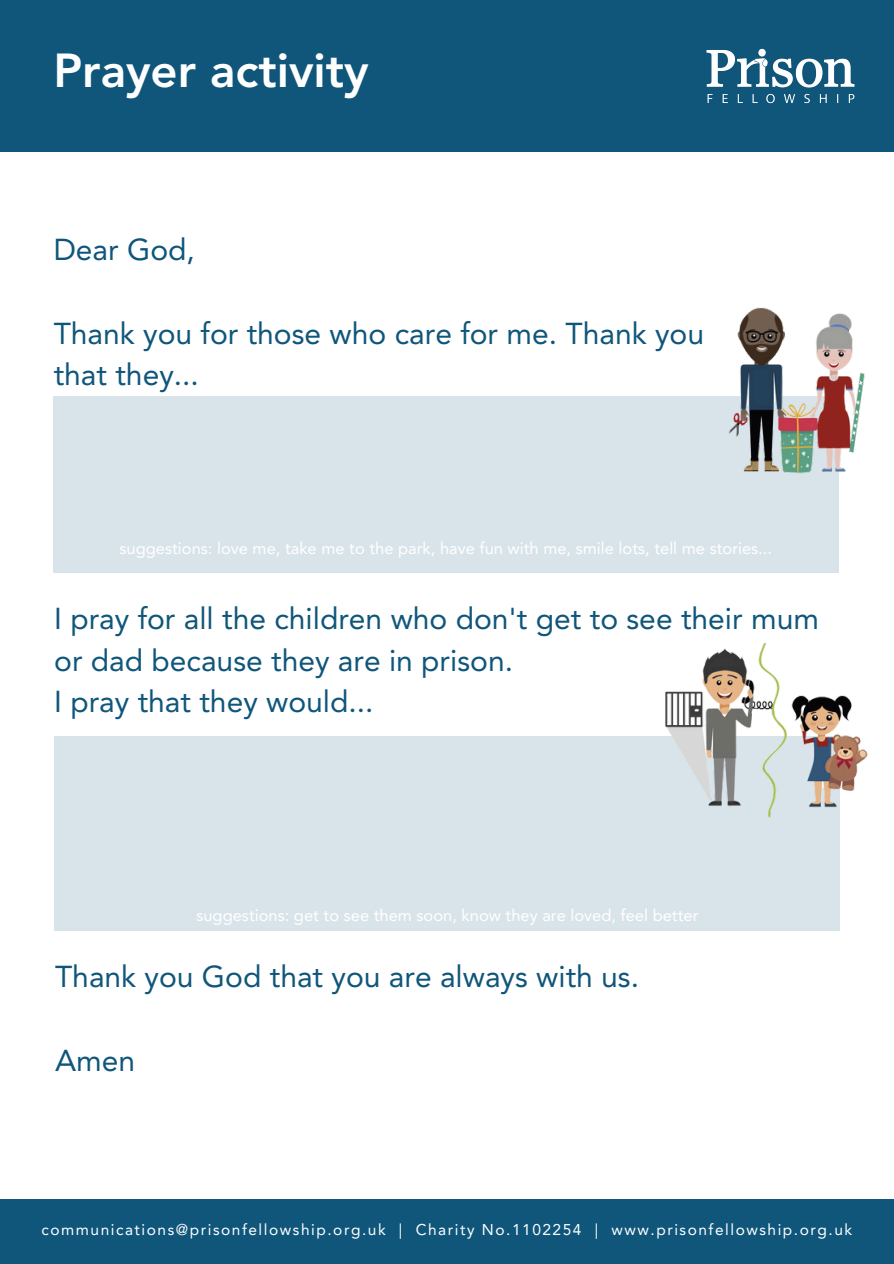
<style>
.page{position:relative;width:894px;height:1264px;background:#fff}
.page>*{position:absolute;margin:0;border:0;box-sizing:border-box;transform-origin:0 0}
.t1{font:800 47.25px "Avenir LT Std";color:#fff}
.t2{font:30px/41.7px "Avenir LT Std";color:#0f567a}
.t3{font:16.5px "Avenir LT Std";color:#fff}
.t4{font:15.45px "Avenir LT Std";letter-spacing:.1em;color:#fff}
</style>
<div class="page">
<div style="left:0;top:0;width:893px;height:152px;background:#0f567a"></div>
<div style="left:0;top:1198px;width:893px;height:65px;background:#0f567a"></div>
<img style="left:706px;top:48px;width:149px;height:56px">
<div style="left:54px;top:395px;width:785px;height:177px;background:#d9e4ea"></div>
<div style="left:54px;top:736px;width:785px;height:194px;background:#d9e4ea"></div>
<img style="left:665px;top:642px;width:203px;height:191px">
<img style="left:721px;top:307px;width:144px;height:167px">
<h2 class="t1" style="left:53px;top:51px;width:317px">Prayer activity</h2>
<h2 class="t2" style="left:54px;top:232px;width:143px">Dear God,</h2>
<p class="t2" style="left:54px;top:315px;width:651px">Thank you for those who care for me. Thank you that they...</p>
<h2 class="t3" style="left:120px;top:541px;width:653px">suggestions: love me, take me to the park, have fun with me, smile lots, tell me stories...</h2>
<p class="t2" style="left:54px;top:600px;width:766px">I pray for all the children who don't get to see their mum or dad because they are in prison.<br>I pray that they would...</p>
<p class="t3" style="left:196px;top:909px;width:503px">suggestions: get to see them soon, know they are loved, feel better</p>
<p class="t2" style="left:55px;top:958px;width:585px">Thank you God that you are always with us.</p>
<h2 class="t2" style="left:55px;top:1042px;width:82px">Amen</h2>
<p class="t4" style="left:41px;top:1223px;width:812px">communications@prisonfellowship.org.uk | Charity No.1102254 | www.prisonfellowship.org.uk</p>
</div>
